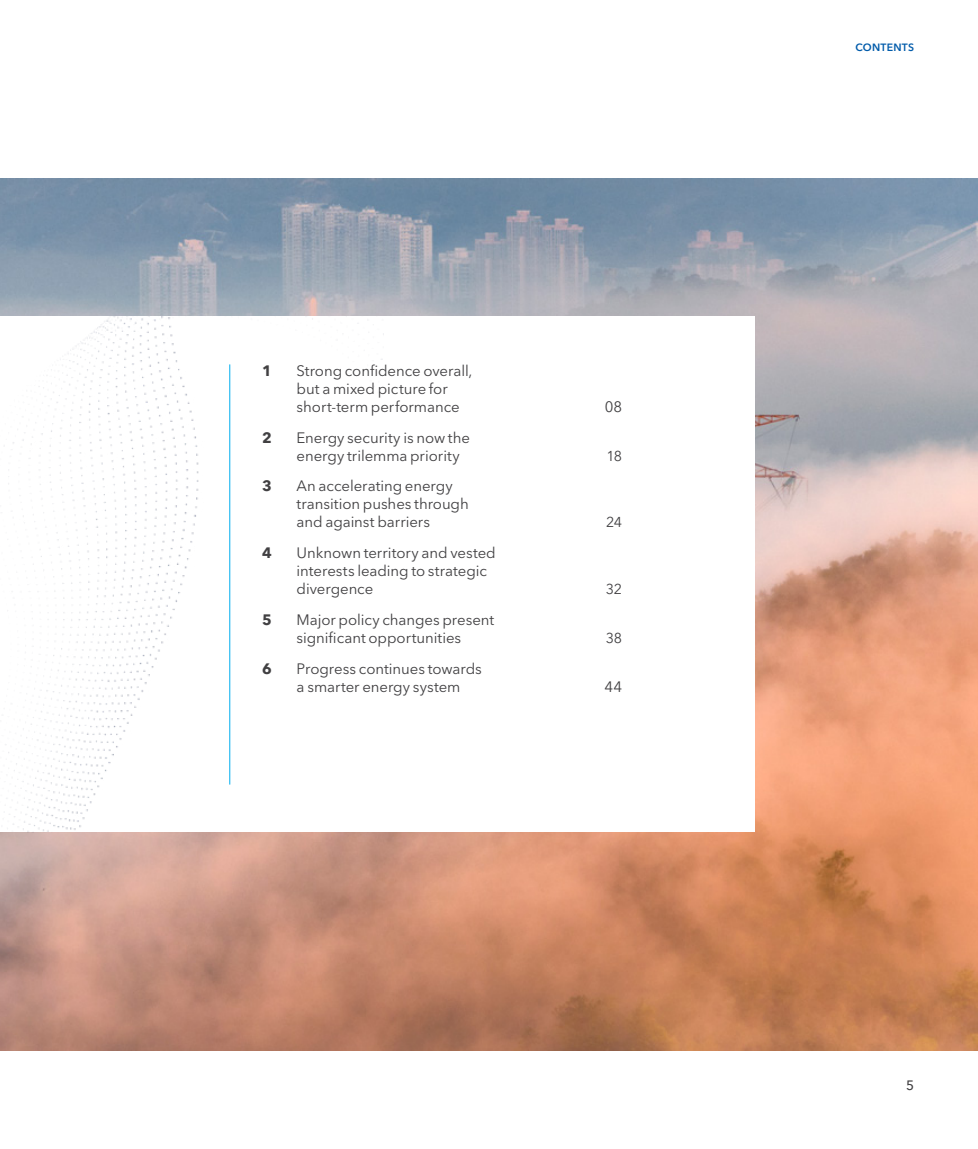
<style>
.page{position:relative;width:978px;height:1149px;background:#fff}
.page>*{position:absolute;margin:0;border:0;box-sizing:border-box;transform-origin:0 0}
.t1{font:15px/18px "Avenir Next LT Pro";letter-spacing:-.005em;color:#414042}
.t2{font:700 15px "Avenir Next LT Pro";color:#414042}
.t3{font:14.25px "Avenir Next LT Pro";letter-spacing:-.035em;color:#414042}
.t4{font:500 13.5px "Avenir Next LT Pro";color:#414042}
.t5{font:600 10.5px "Avenir Next LT Pro";letter-spacing:.025em;color:#005baa}
</style>
<div class="page">
<img style="left:0;top:179px;width:978px;height:871px">
<div style="left:0;top:317px;width:755px;height:514px;background:#fff"></div>
<img style="left:4px;top:317px;width:380px;height:514px">
<hr style="left:229px;top:364px;width:1px;height:420px;background:#00aeef">
<p class="t2" style="left:262px;top:361px;width:11px">1</p>
<p class="t1" style="left:297px;top:361px;width:177px">Strong confidence overall, but a mixed picture for short-term performance</p>
<p class="t2" style="left:262px;top:428px;width:11px">2</p>
<p class="t1" style="left:297px;top:428px;width:175px">Energy security is now the energy trilemma priority</p>
<p class="t2" style="left:262px;top:477px;width:11px">3</p>
<p class="t1" style="left:297px;top:477px;width:174px">An accelerating energy transition pushes through and against barriers</p>
<p class="t2" style="left:262px;top:543px;width:11px">4</p>
<p class="t1" style="left:297px;top:544px;width:201px">Unknown territory and vested interests leading to strategic divergence</p>
<p class="t2" style="left:262px;top:610px;width:11px">5</p>
<p class="t1" style="left:297px;top:610px;width:199px">Major policy changes present significant opportunities</p>
<p class="t2" style="left:262px;top:659px;width:11px">6</p>
<p class="t1" style="left:297px;top:659px;width:187px">Progress continues towards a smarter energy system</p>
<p class="t1" style="left:605px;top:397px;width:19px">08</p>
<p class="t3" style="left:606px;top:447px;width:17px">18</p>
<p class="t3" style="left:606px;top:514px;width:17px">24</p>
<p class="t3" style="left:606px;top:580px;width:18px">32</p>
<p class="t3" style="left:606px;top:629px;width:18px">38</p>
<p class="t1" style="left:605px;top:677px;width:19px">44</p>
<p class="t5" style="left:856px;top:40px;width:60px">CONTENTS</p>
<p class="t4" style="left:906px;top:1077px;width:10px">5</p>
</div>
